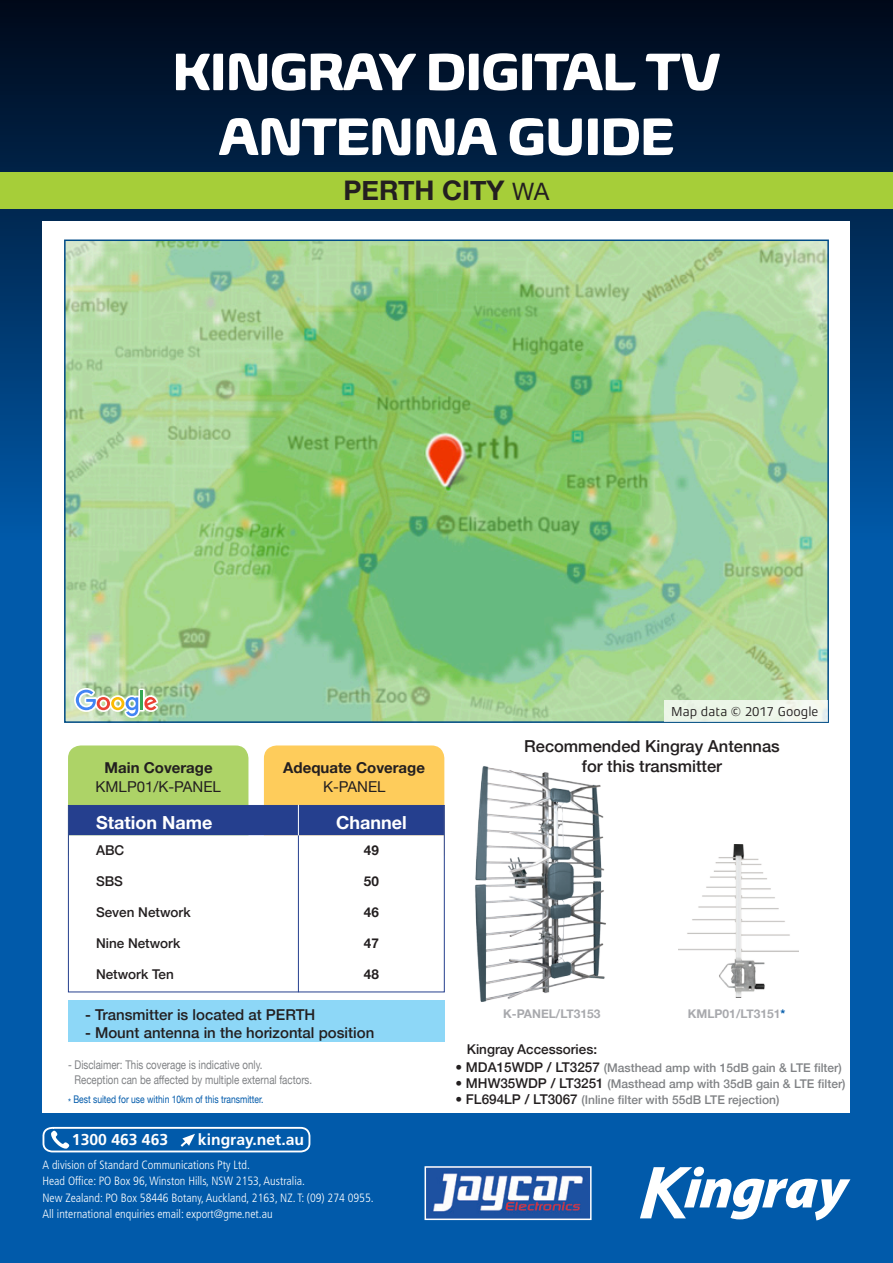
<style>
.page{position:relative;width:893px;height:1263px;background:#015aaa}
.page>*{position:absolute;margin:0;border:0;box-sizing:border-box;transform-origin:0 0}
.t1{font:700 54px/64.8px "Biome Pro";letter-spacing:-.025em;color:#fff;text-align:center}
.t2{font:700 27px "Helvetica Neue";color:#231f20}
.t3{font:700 18px "Helvetica Neue";color:#fff}
.t4{font:500 16.5px/19.8px "Helvetica Neue";color:#231f20;text-align:center}
.t5{font:700 15.75px "Frutiger LT";color:#fff}
.t6{font:500 15px "Helvetica Neue";color:#231f20}
.t7{font:700 15px "Helvetica Neue";color:#231f20}
.t8{font:15px "Helvetica Neue";color:#231f20}
.t9{font:500 13.5px "Helvetica Neue";color:#231f20}
.t10{font:700 13.5px "Helvetica Neue";color:#231f20}
.t11{font:13.2px "Xenois Sans Pro";color:#231f20}
.t12{font:300 condensed 12px/16.5px "Frutiger LT";color:#fff}
.t13{font:500 12px "Helvetica Neue";color:#808285}
.t14{font:12px/14.4px "Helvetica Neue";color:#808285;scale:.81 1}
.t15{font:700 12px "Helvetica Neue";color:#a8a9ad}
.t16{font:10.5px "Helvetica Neue";color:#015aaa;scale:.81 1}
.s1{font-weight:400;font-size:24px}
.s2{color:#015aaa}
.s3{font-size:13.5px;color:#231f20}
</style>
<div class="page">
<div style="left:0;top:0;width:893px;height:557px;background:linear-gradient(to bottom,#000819,#0861b1)"></div>
<svg style="left:640px;top:1167px;width:210px;height:53px"></svg>
<svg style="left:42px;top:1126px;width:269px;height:27px"></svg>
<img style="left:428px;top:1169px;width:161px;height:48px">
<div style="left:425px;top:1166px;width:167px;height:54px;border:2px solid #fff"></div>
<div style="left:43px;top:222px;width:807px;height:891px;background:#fff"></div>
<img style="left:67px;top:242px;width:759px;height:478px">
<div style="left:0;top:172px;width:893px;height:37px;background:#a6ce39"></div>
<div style="left:664px;top:700px;width:163px;height:21px;background:#ecf6e8"></div>
<svg style="left:74px;top:688px;width:84px;height:29px"></svg>
<hr style="left:140px;top:690px;width:3px;height:20px;background:#34a853">
<img style="left:475px;top:766px;width:131px;height:236px">
<img style="left:678px;top:844px;width:121px;height:154px">
<svg style="left:68px;top:745px;width:376px;height:90px;background:#9ea375"></svg>
<svg style="left:70px;top:835px;width:373px;height:155px"></svg>
<div style="left:68px;top:805px;width:377px;height:187px;border:1px solid #253f8e"></div>
<hr style="left:298px;top:835px;width:1px;height:157px;background:#253f8e">
<hr style="left:298px;top:805px;width:1px;height:30px;background:#fff">
<div style="left:68px;top:1001px;width:376px;height:41px;background:#8dd7f7"></div>
<h1 class="t1" style="left:172px;top:38px;width:550px">KINGRAY DIGITAL TV<br>ANTENNA GUIDE</h1>
<h2 class="t2" style="left:344px;top:169px;width:207px">PERTH CITY <span class="s1">WA</span></h2>
<p class="t7" style="left:105px;top:756px;width:110px">Main Coverage</p>
<p class="t7" style="left:283px;top:756px;width:143px">Adequate Coverage</p>
<p class="t8" style="left:96px;top:775px;width:127px">KMLP01/K-PANEL</p>
<p class="t8" style="left:323px;top:776px;width:64px">K-PANEL</p>
<h3 class="t3" style="left:96px;top:809px;width:118px">Station Name</h3>
<h3 class="t3" style="left:336px;top:809px;width:72px">Channel</h3>
<p class="t9" style="left:96px;top:839px;width:30px">ABC</p>
<p class="t10" style="left:364px;top:839px;width:17px">49</p>
<p class="t9" style="left:96px;top:870px;width:28px">SBS</p>
<p class="t10" style="left:364px;top:870px;width:17px">50</p>
<p class="t9" style="left:96px;top:901px;width:96px">Seven Network</p>
<p class="t10" style="left:364px;top:902px;width:17px">46</p>
<p class="t9" style="left:96px;top:932px;width:86px">Nine Network</p>
<p class="t10" style="left:364px;top:933px;width:17px">47</p>
<p class="t9" style="left:96px;top:964px;width:79px">Network Ten</p>
<p class="t10" style="left:364px;top:964px;width:17px">48</p>
<p class="t6" style="left:85px;top:1002px;width:232px">- Transmitter is located at PERTH</p>
<p class="t6" style="left:85px;top:1020px;width:291px">- Mount antenna in the horizontal position</p>
<p class="t14" style="left:75px;top:1058px;width:295px;text-indent:-6px">- Disclaimer: This coverage is indicative only.<br>Reception can be affected by multiple external factors.</p>
<p class="t16" style="left:68px;top:1092px;width:243px">* Best suited for use within 10km of this transmitter.</p>
<h3 class="t5" style="left:72px;top:1130px;width:98px">1300 463 463</h3>
<h3 class="t5" style="left:198px;top:1130px;width:108px">kingray.net.au</h3>
<p class="t12" style="left:43px;top:1157px;width:333px">A division of Standard Communications Pty Ltd.<br>Head Office: PO Box 96, Winston Hills, NSW 2153, Australia.<br>New Zealand: PO Box 58446 Botany, Auckland, 2163, NZ. T: (09) 274 0955.<br>All international enquiries email: export@gme.net.au</p>
<p class="t11" style="left:671px;top:704px;width:149px">Map data © 2017 Google</p>
<h3 class="t4" style="left:524px;top:735px;width:257px">Recommended Kingray Antennas for this transmitter</h3>
<p class="t15" style="left:503px;top:1004px;width:99px">K-PANEL/LT3153</p>
<p class="t15" style="left:688px;top:1004px;width:99px">KMLP01/LT3151<span class="s2">*</span></p>
<p class="t9" style="left:467px;top:1038px;width:132px">Kingray Accessories:</p>
<p class="t13" style="left:455px;top:1058px;width:388px"><span class="s3">• MDA15WDP / LT3257</span> (Masthead amp with 15dB gain &amp; LTE filter)</p>
<p class="t13" style="left:455px;top:1074px;width:392px"><span class="s3">• MHW35WDP / LT3251</span> (Masthead amp with 35dB gain &amp; LTE filter)</p>
<p class="t13" style="left:455px;top:1090px;width:325px"><span class="s3">• FL694LP / LT3067</span> (Inline filter with 55dB LTE rejection)</p>
</div>
